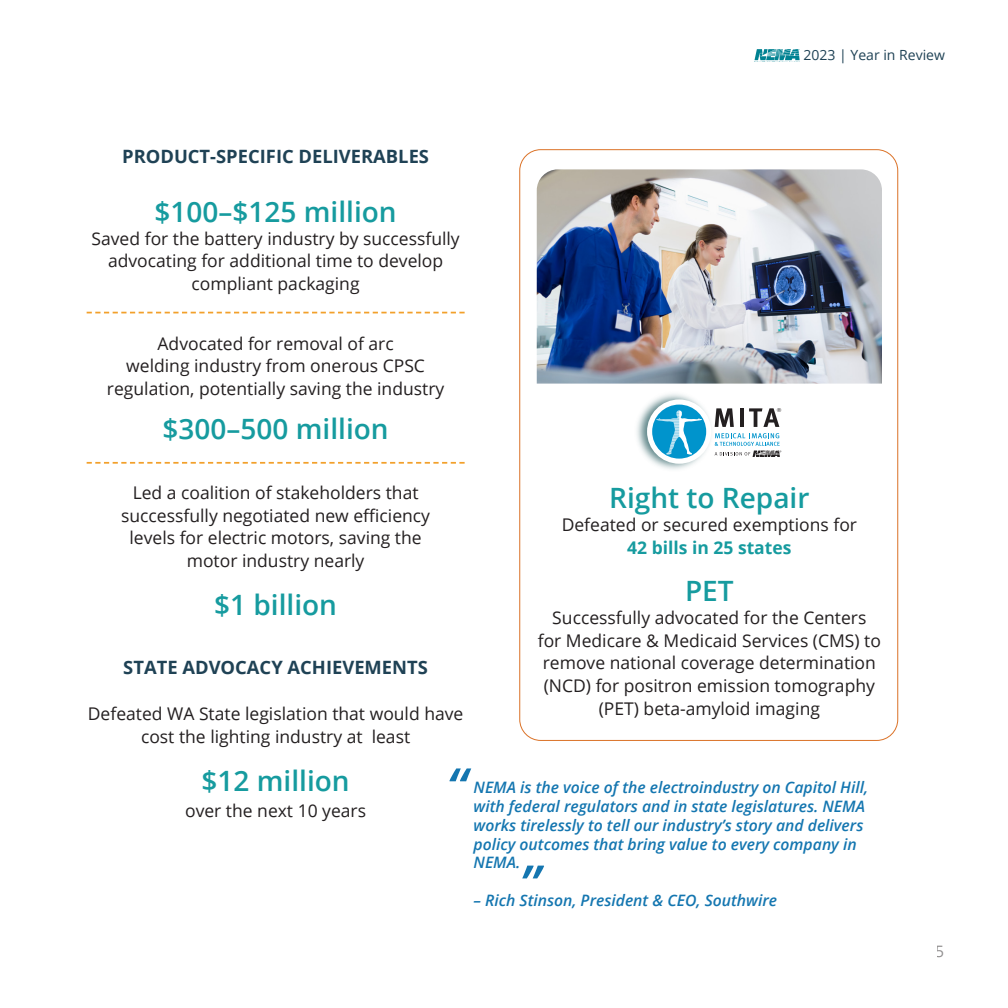
<style>
.page{position:relative;width:1008px;height:1008px;background:#fff}
.page>*{position:absolute;margin:0;border:0;box-sizing:border-box;transform-origin:0 0}
.quotes{font:italic 600 52.5px "Open Sans";color:#1476b0}
.stat_Numbers{font:600 28px "Open Sans";color:#169b9f}
.stat_Text{font:600 28px "Open Sans";color:#169b9f}
.Section_Titles{font:700 18.38px "Open Sans";color:#1f4255}
.stat_Numbers-2{font:17.5px/22.8px "Open Sans";color:#231f20;text-align:center}
.stat_Text-2{font:17.5px/22.8px "Open Sans";color:#231f20;text-align:center}
.body{font:17.5px/22.8px "Open Sans";color:#231f20;text-align:center}
.quotes-2{font:italic 600 15.75px/18.9px "Open Sans";color:#1476b0}
.t1{font:15.75px "Open Sans";color:#231f20}
.t2{font:14px "Open Sans";color:#1f4255}
.t3{font:5.6px "Helvetica";color:#231f20}
.s1{font-weight:700;color:#169b9f}
</style>
<div class="page">
<svg style="left:755px;top:49px;width:45px;height:13px"></svg>
<img style="left:537px;top:169px;width:345px;height:215px">
<svg style="left:87px;top:312px;width:378px;height:1px"></svg>
<svg style="left:87px;top:462px;width:378px;height:2px"></svg>
<img style="left:636px;top:394px;width:79px;height:76px">
<div style="left:647px;top:399px;width:64px;height:65px;background:#fff;border-radius:50%"></div>
<svg style="left:715px;top:408px;width:19px;height:19px"></svg>
<hr style="left:740px;top:408px;width:4px;height:19px;background:#231f20">
<svg style="left:749px;top:408px;width:30px;height:19px"></svg>
<svg style="left:715px;top:433px;width:66px;height:24px"></svg>
<svg style="left:652px;top:405px;width:54px;height:54px"></svg>
<p class="Section_Titles" style="left:122px;top:144px;width:308px">PRODUCT-SPECIFIC DELIVERABLES</p>
<p class="stat_Text" style="left:155px;top:193px;width:244px">$100–$125 million</p>
<p class="stat_Text-2" style="left:92px;top:227px;width:370px">Saved for the battery industry by successfully advocating for additional time to develop compliant packaging</p>
<p class="stat_Text-2" style="left:107px;top:332px;width:339px">Advocated for removal of arc<br>welding industry from onerous CPSC regulation, potentially saving the industry</p>
<p class="stat_Text" style="left:163px;top:410px;width:228px">$300–500 million</p>
<p class="t2" style="left:804px;top:45px;width:143px">2023 | Year in Review</p>
<p class="t3" style="left:777px;top:406px;width:6px">®</p>
<p class="body" style="left:121px;top:481px;width:310px">Led a coalition of stakeholders that successfully negotiated new efficiency levels for electric motors, saving the motor industry nearly</p>
<p class="stat_Numbers" style="left:214px;top:585px;width:124px">$1 billion</p>
<p class="stat_Numbers" style="left:609px;top:479px;width:202px">Right to Repair</p>
<p class="stat_Numbers-2" style="left:562px;top:513px;width:297px">Defeated or secured exemptions for<br><span class="s1">42 bills in 25 states</span></p>
<p class="stat_Numbers" style="left:685px;top:572px;width:50px">PET</p>
<p class="stat_Numbers-2" style="left:538px;top:606px;width:345px">Successfully advocated for the Centers<br>for Medicare &amp; Medicaid Services (CMS) to remove national coverage determination (NCD) for positron emission tomography (PET) beta-amyloid imaging</p>
<p class="Section_Titles" style="left:123px;top:654px;width:306px">STATE ADVOCACY ACHIEVEMENTS</p>
<p class="body" style="left:88px;top:702px;width:377px">Defeated WA State legislation that would have cost the lighting industry at least</p>
<p class="stat_Numbers" style="left:202px;top:761px;width:150px">$12 million</p>
<p class="stat_Text-2" style="left:185px;top:799px;width:183px">over the next 10 years</p>
<p class="quotes" style="left:446px;top:751px;width:22px">“</p>
<p class="quotes-2" style="left:474px;top:777px;width:396px">NEMA is the voice of the electroindustry on Capitol Hill, with federal regulators and in state legislatures. NEMA works tirelessly to tell our industry’s story and delivers policy outcomes that bring value to every company in NEMA.</p>
<p class="quotes-2" style="left:474px;top:891px;width:305px">– Rich Stinson, President &amp; CEO, Southwire</p>
<p class="quotes" style="left:519px;top:848px;width:22px">”</p>
<p class="t1" style="left:936px;top:941px;width:11px">5</p>
</div>
